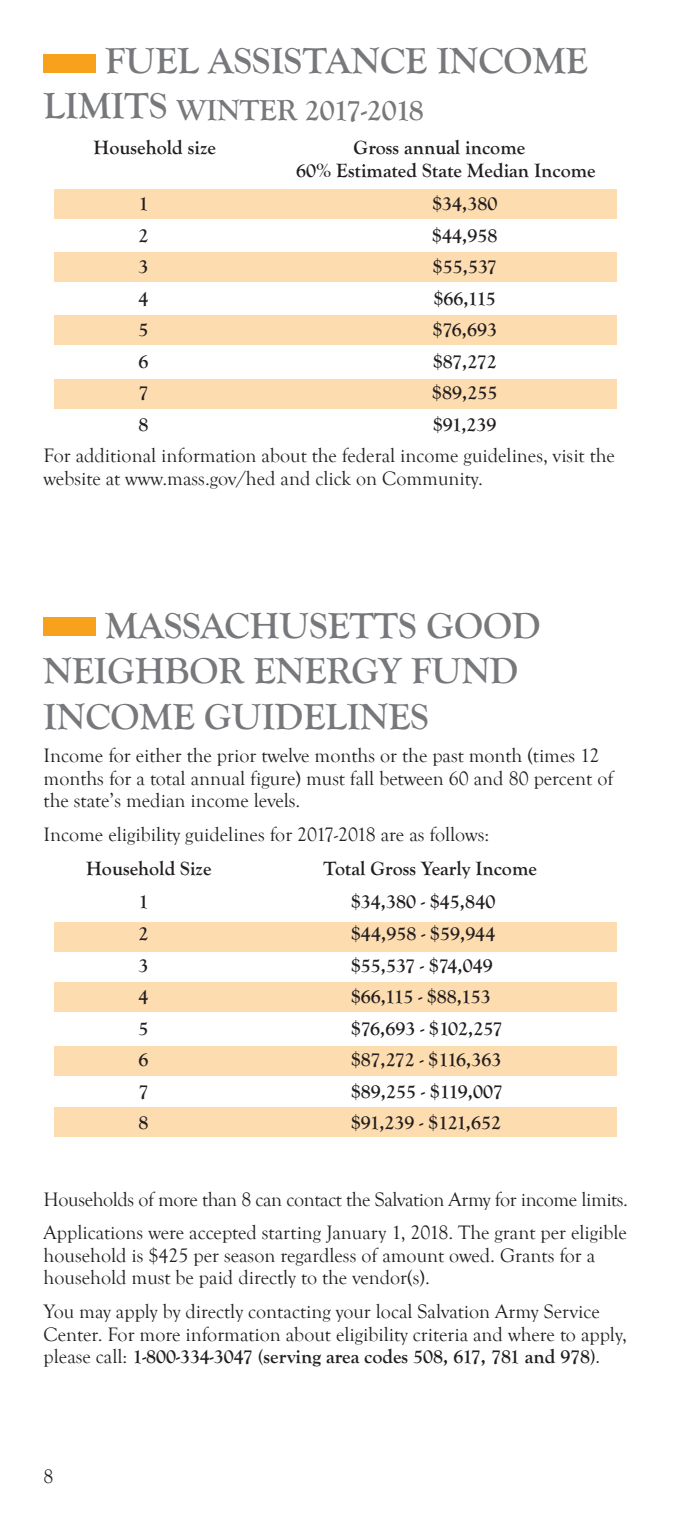
<style>
.page{position:relative;width:673px;height:1524px;background:#fff}
.page>*{position:absolute;margin:0;border:0;box-sizing:border-box;transform-origin:0 0}
.t1{font:700 37.5px/45px "Goudy Old Style T";color:#76787b}
.t2{font:700 30px "Goudy Old Style T";color:#76787b}
.t3{font:20px/22.5px "Goudy Old Style T";color:#231f20}
.t4{font:700 20px/22.5px "Goudy Old Style T";color:#231f20}
.t5{font:700 20px "Goudy Old Style T";letter-spacing:-.03em;color:#231f20}
.s1{font-size:37.5px}
.s2{font-weight:700}
.s3{font-family:"Arial Narrow"}
</style>
<div class="page">
<div style="left:54px;top:189px;width:563px;height:30px;background:#fddcb0"></div>
<div style="left:54px;top:253px;width:563px;height:29px;background:#fddcb0"></div>
<div style="left:54px;top:316px;width:563px;height:29px;background:#fddcb0"></div>
<div style="left:54px;top:379px;width:563px;height:29px;background:#fddcb0"></div>
<div style="left:54px;top:922px;width:563px;height:29px;background:#fddcb0"></div>
<div style="left:54px;top:982px;width:563px;height:30px;background:#fddcb0"></div>
<div style="left:54px;top:1046px;width:563px;height:30px;background:#fddcb0"></div>
<div style="left:54px;top:1107px;width:563px;height:29px;background:#fddcb0"></div>
<div style="left:44px;top:55px;width:52px;height:18px;background:#f8a11c"></div>
<div style="left:44px;top:618px;width:52px;height:18px;background:#f8a11c"></div>
<h1 class="t1" style="left:105px;top:39px;width:484px">FUEL ASSISTANCE INCOME</h1>
<h2 class="t2" style="left:44px;top:94px;width:382px"><span class="s1">LIMITS</span> WINTER 2017-2018</h2>
<p class="t4" style="left:94px;top:137px;width:124px">Household size</p>
<p class="t4" style="left:296px;top:137px;width:301px;text-indent:58px">Gross annual income<br>60% Estimated State Median Income</p>
<p class="t4" style="left:139px;top:193px;width:11px">1</p>
<p class="t4" style="left:432px;top:193px;width:67px">$34,380</p>
<p class="t4" style="left:139px;top:224px;width:11px">2</p>
<p class="t4" style="left:432px;top:224px;width:67px">$44,958</p>
<p class="t4" style="left:139px;top:256px;width:11px">3</p>
<p class="t4" style="left:433px;top:256px;width:66px">$55,537</p>
<p class="t4" style="left:139px;top:287px;width:11px">4</p>
<p class="t4" style="left:434px;top:287px;width:64px">$66,115</p>
<p class="t4" style="left:139px;top:319px;width:11px">5</p>
<p class="t4" style="left:433px;top:319px;width:66px">$76,693</p>
<p class="t4" style="left:139px;top:350px;width:11px">6</p>
<p class="t4" style="left:433px;top:350px;width:65px">$87,272</p>
<p class="t4" style="left:139px;top:382px;width:11px">7</p>
<p class="t4" style="left:432px;top:382px;width:67px">$89,255</p>
<p class="t4" style="left:139px;top:413px;width:11px">8</p>
<p class="t4" style="left:433px;top:413px;width:65px">$91,239</p>
<p class="t3" style="left:44px;top:445px;width:573px">For additional information about the federal income guidelines, visit the website at www.mass.gov/hed and click on Community.</p>
<h1 class="t1" style="left:44px;top:604px;width:498px;text-indent:62px">MASSACHUSETTS GOOD<br>NEIGHBOR ENERGY FUND<br>INCOME GUIDELINES</h1>
<p class="t3" style="left:44px;top:745px;width:571px">Income for either the prior twelve months or the past month (times 12 months for a total annual figure) must fall between 60 and 80 percent of the state’s median income levels.</p>
<p class="t3" style="left:44px;top:823px;width:447px">Income eligibility guidelines for 2017-2018 are as follows:</p>
<p class="t4" style="left:86px;top:857px;width:127px">Household Size</p>
<p class="t4" style="left:324px;top:857px;width:215px">Total Gross Yearly Income</p>
<p class="t4" style="left:139px;top:891px;width:11px">1</p>
<p class="t4" style="left:351px;top:891px;width:146px">$34,380 - $45,840</p>
<p class="t4" style="left:139px;top:922px;width:11px">2</p>
<p class="t4" style="left:351px;top:922px;width:146px">$44,958 - $59,944</p>
<p class="t4" style="left:139px;top:954px;width:11px">3</p>
<p class="t4" style="left:351px;top:954px;width:143px">$55,537 - $74,049</p>
<p class="t4" style="left:139px;top:985px;width:11px">4</p>
<p class="t4" style="left:351px;top:985px;width:141px">$66,115 - $88,153</p>
<p class="t4" style="left:139px;top:1017px;width:11px">5</p>
<p class="t4" style="left:351px;top:1017px;width:153px">$76,693 - $102,257</p>
<p class="t4" style="left:139px;top:1048px;width:11px">6</p>
<p class="t5" style="left:351px;top:1048px;width:152px">$87,272 - $116,363</p>
<p class="t4" style="left:139px;top:1080px;width:11px">7</p>
<p class="t4" style="left:351px;top:1080px;width:153px">$89,255 - $119,007</p>
<p class="t4" style="left:139px;top:1111px;width:11px">8</p>
<p class="t4" style="left:351px;top:1111px;width:152px">$91,239 - $121,652</p>
<p class="t3" style="left:44px;top:1182px;width:586px;line-height:33.8px">Households of more than 8 can contact the Salvation Army for income limits.<br>Applications were accepted starting January 1, 2018. The grant per eligible</p>
<p class="t3" style="left:44px;top:1244px;width:553px">household is $425 per season regardless of amount owed. Grants for a household must be paid directly to the vendor(s).</p>
<p class="t3" style="left:44px;top:1300px;width:585px">You may apply by directly contacting your local Salvation Army Service<br>Center. For more information about eligibility criteria and where to apply, please call: <span class="s2">1-800-334-3047 (serving area codes 508, 617, 781 and 978)</span><span class="s3">.</span></p>
<p class="t3" style="left:44px;top:1465px;width:11px">8</p>
</div>
